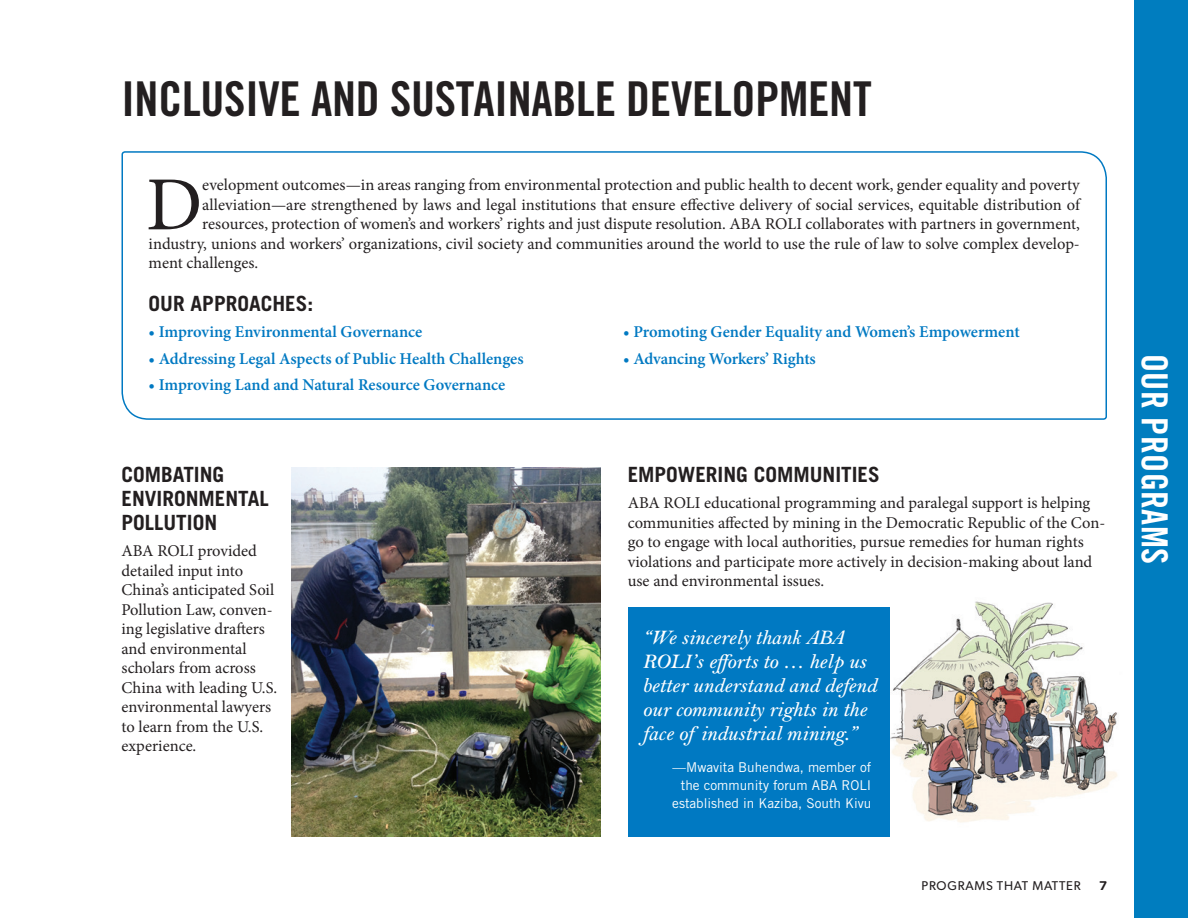
<style>
.page{position:relative;width:1188px;height:918px;background:#fff}
.page>*{position:absolute;margin:0;border:0;box-sizing:border-box;transform-origin:0 0}
.Body{font:76.5px "Minion Pro";color:#231f20}
.Main_Section_Head{font:48px "Trade Gothic LT Std Bd Cn 20";letter-spacing:-.005em;color:#231f20}
.Main_Section_Head-2{font:36px "Trade Gothic LT Std Bd Cn 20";letter-spacing:.01em;color:#fff}
.t1{font:italic 600 21px/24px "Bell MT Std";letter-spacing:-.005em;color:#fff}
.Subhead{font:700 21px/24px "Trade Gothic LT Std";color:#231f20}
.Body-2{font:16.5px/19.5px "Minion Pro";color:#231f20}
.Body-3{font:600 16.5px "Minion Pro";letter-spacing:-.005em;color:#0079c2}
.t2{font:13.5px/18px "Trade Gothic LT Std";color:#fff;text-align:right}
.t3{font:12.75px "Gibson";letter-spacing:.06em;color:#231f20}
.t4{font:600 12.75px "Gibson";color:#231f20}
</style>
<div class="page">
<svg style="left:121px;top:151px;width:986px;height:269px"></svg>
<img style="left:292px;top:467px;width:309px;height:370px">
<div style="left:628px;top:608px;width:261px;height:229px;background:#0079c2"></div>
<img style="left:890px;top:601px;width:228px;height:222px">
<div style="left:1134px;top:0;width:54px;height:918px;background:#007dbf"></div>
<p class="Main_Section_Head" style="left:122px;top:69px;width:752px">INCLUSIVE AND SUSTAINABLE DEVELOPMENT</p>
<p class="Body" style="left:146px;top:154px;width:58px">D</p>
<p class="Body-2" style="left:202px;top:175px;width:879px">evelopment outcomes—in areas ranging from environmental protection and public health to decent work, gender equality and poverty</p>
<p class="Body-2" style="left:202px;top:195px;width:879px">alleviation—are strengthened by laws and legal institutions that ensure effective delivery of social services, equitable distribution of</p>
<p class="Body-2" style="left:202px;top:214px;width:879px">resources, protection of women’s and workers’ rights and just dispute resolution. ABA ROLI collaborates with partners in government,</p>
<p class="Body-2" style="left:149px;top:234px;width:933px">industry, unions and workers’ organizations, civil society and communities around the world to use the rule of law to solve complex develop-</p>
<p class="Body-2" style="left:149px;top:253px;width:109px">ment challenges.</p>
<p class="Subhead" style="left:149px;top:291px;width:166px">OUR APPROACHES:</p>
<p class="Body-3" style="left:149px;top:321px;width:275px">• Improving Environmental Governance</p>
<p class="Body-3" style="left:149px;top:347px;width:377px">• Addressing Legal Aspects of Public Health Challenges</p>
<p class="Body-3" style="left:149px;top:373px;width:358px">• Improving Land and Natural Resource Governance</p>
<p class="Subhead" style="left:122px;top:462px;width:149px">COMBATING<br>ENVIRONMENTAL<br>POLLUTION</p>
<p class="Body-2" style="left:122px;top:542px;width:155px">ABA ROLI provided detailed input into<br>China’s anticipated Soil<br>Pollution Law, conven&shy;ing legislative drafters and environmental scholars from across<br>China with leading U.S. environmental lawyers to learn from the U.S. experience.</p>
<p class="Body-3" style="left:623px;top:321px;width:398px">• Promoting Gender Equality and Women’s Empowerment</p>
<p class="Body-3" style="left:623px;top:347px;width:194px">• Advancing Workers’ Rights</p>
<p class="Subhead" style="left:628px;top:462px;width:254px">EMPOWERING COMMUNITIES</p>
<p class="Body-2" style="left:628px;top:494px;width:479px">ABA ROLI educational programming and paralegal support is helping communities affected by mining in the Democratic Republic of the Con&shy;go to engage with local authorities, pursue remedies for human rights violations and participate more actively in decision-making about land use and environmental issues.</p>
<p class="t1" style="left:642px;top:626px;width:236px">“We sincerely thank ABA<br>ROLI’s efforts to … help us better understand and defend our community rights in the face of industrial mining.”</p>
<p class="t2" style="left:672px;top:758px;width:201px">—Mwavita Buhendwa, member of the community forum ABA ROLI established in Kaziba, South Kivu</p>
<p class="t3" style="left:921px;top:878px;width:161px">PROGRAMS THAT MATTER</p>
<p class="t4" style="left:1099px;top:878px;width:9px">7</p>
<p class="Main_Section_Head-2" style="left:1176px;top:354px;width:211px;rotate:90deg">OUR PROGRAMS</p>
</div>
